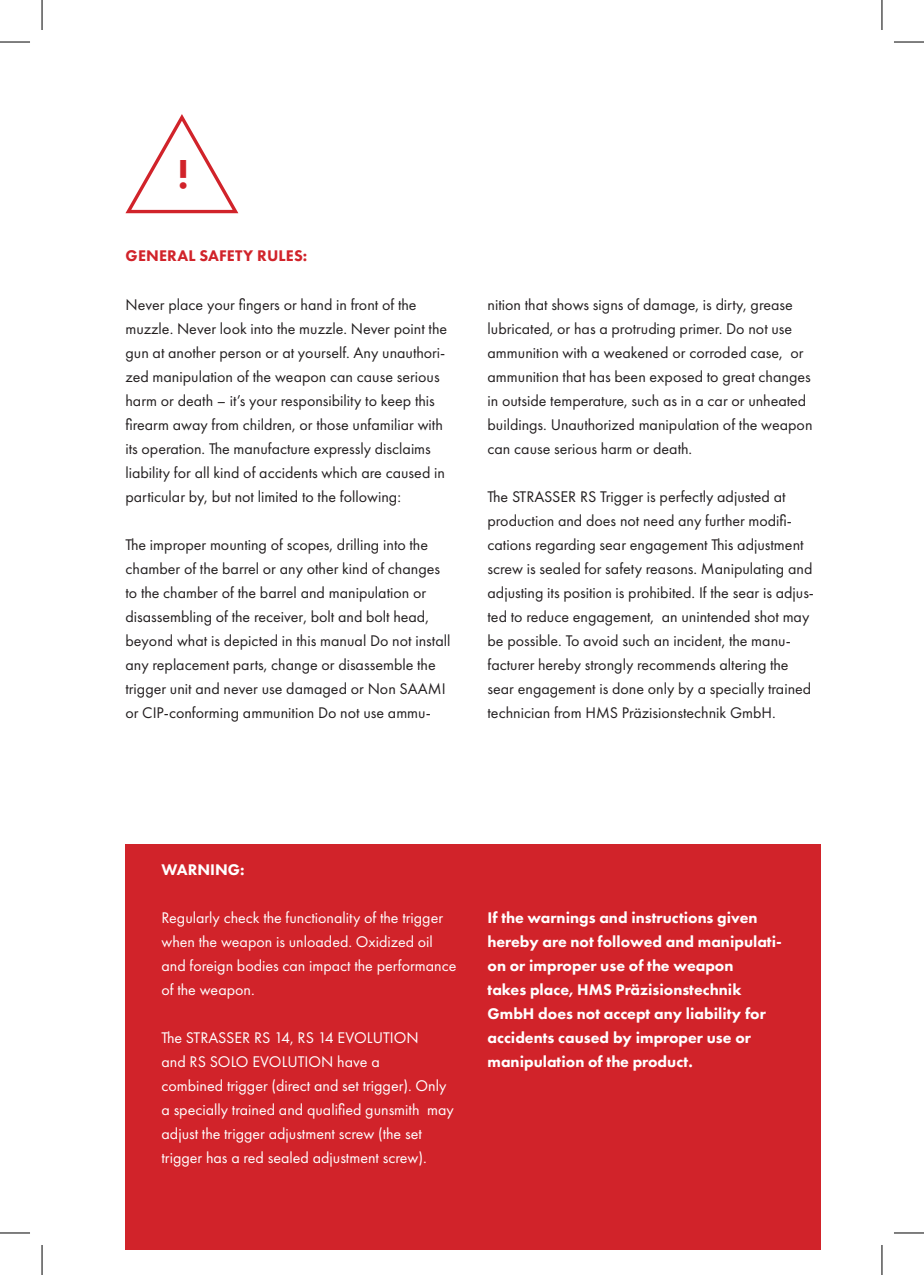
<style>
.page{position:relative;width:924px;height:1275px;background:#fff}
.page>*{position:absolute;margin:0;border:0;box-sizing:border-box;transform-origin:0 0}
.t1{font:800 40.2px "Futura PT";color:#d1232a}
.t2{font:16px/24px "Futura PT";color:#231f20}
.t3{font:16px/24px "Futura PT";color:#fff}
.t4{font:800 16px/24px "Futura PT";color:#fff}
.t5{font:800 16px "Futura PT";letter-spacing:.01em;color:#d1232a}
</style>
<div class="page">
<div style="left:125px;top:845px;width:695px;height:405px;background:#d1232a"></div>
<svg style="left:125px;top:114px;width:114px;height:100px"></svg>
<hr style="left:0;top:42px;width:30px;height:1px;background:#000">
<hr style="left:893px;top:42px;width:30px;height:1px;background:#000">
<hr style="left:0;top:1232px;width:30px;height:1px;background:#000">
<hr style="left:893px;top:1232px;width:30px;height:1px;background:#000">
<hr style="left:42px;top:0;width:1px;height:30px;background:#000">
<hr style="left:42px;top:1245px;width:1px;height:30px;background:#000">
<hr style="left:881px;top:0;width:1px;height:30px;background:#000">
<hr style="left:881px;top:1245px;width:1px;height:30px;background:#000">
<h1 class="t1" style="left:189px;top:199px;width:13px;rotate:-180deg">i</h1>
<p class="t5" style="left:125px;top:246px;width:183px">GENERAL SAFETY RULES:</p>
<p class="t2" style="left:125px;top:292px;width:323px">Never place your fingers or hand in front of the muzzle. Never look into the muzzle. Never point the gun at another person or at yourself. Any unauthori&shy;zed manipulation of the weapon can cause serious harm or death – it’s your responsibility to keep this firearm away from children, or those unfamiliar with its operation. The manufacture expressly disclaims liability for all kind of accidents which are caused in particular by, but not limited to the following:</p>
<p class="t2" style="left:125px;top:532px;width:326px">The improper mounting of scopes, drilling into the chamber of the barrel or any other kind of changes to the chamber of the barrel and manipulation or disassembling of the receiver, bolt and bolt head, beyond what is depicted in this manual Do not install any replacement parts, change or disassemble the trigger unit and never use damaged or Non SAAMI or CIP-conforming ammunition Do not use ammu-</p>
<p class="t2" style="left:487px;top:292px;width:326px">nition that shows signs of damage, is dirty, grease lubricated, or has a protruding primer. Do not use ammunition with a weakened or corroded case, or ammunition that has been exposed to great changes in outside temperature, such as in a car or unheated buildings. Unauthorized manipulation of the weapon can cause serious harm or death.</p>
<p class="t2" style="left:487px;top:484px;width:328px">The STRASSER RS Trigger is perfectly adjusted at production and does not need any further modifi&shy;cations regarding sear engagement This adjustment screw is sealed for safety reasons. Manipulating and adjusting its position is prohibited. If the sear is adjus&shy;ted to reduce engagement, an unintended shot may be possible. To avoid such an incident, the manu&shy;facturer hereby strongly recommends altering the sear engagement is done only by a specially trained technician from HMS Präzisionstechnik GmbH.</p>
<p class="t4" style="left:161px;top:857px;width:84px">WARNING:</p>
<p class="t3" style="left:161px;top:906px;width:296px">Regularly check the functionality of the trigger when the weapon is unloaded. Oxidized oil and foreign bodies can impact the performance of the weapon.</p>
<p class="t3" style="left:161px;top:1026px;width:293px">The STRASSER RS 14, RS 14 EVOLUTION<br>and RS SOLO EVOLUTION have a<br>combined trigger (direct and set trigger). Only a specially trained and qualified gunsmith may adjust the trigger adjustment screw (the set trigger has a red sealed adjustment screw).</p>
<p class="t4" style="left:487px;top:905px;width:296px">If the warnings and instructions given hereby are not followed and manipulati&shy;on or improper use of the weapon<br>takes place, HMS Präzisionstechnik GmbH does not accept any liability for accidents caused by improper use or manipulation of the product.</p>
</div>
